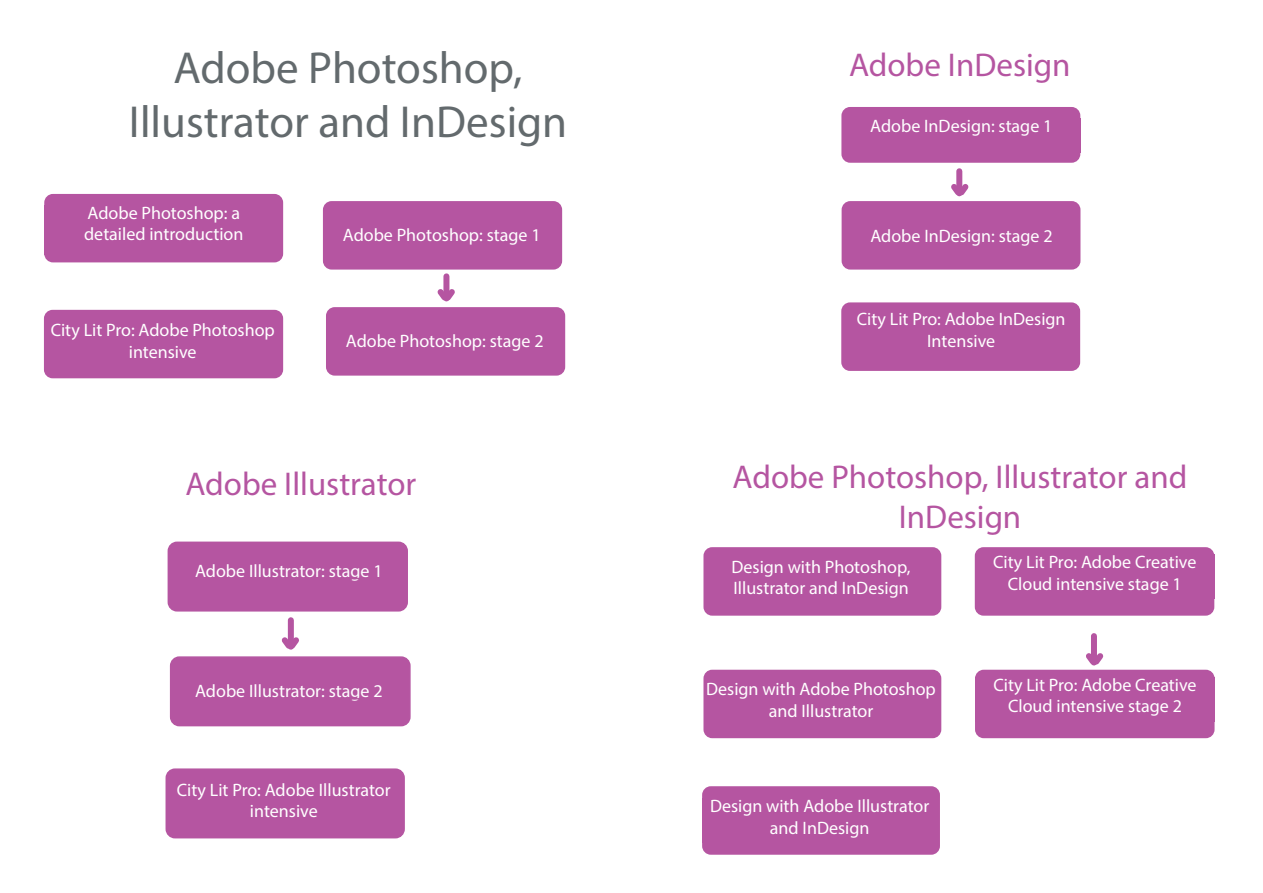
<style>
.page{position:relative;width:1263px;height:893px;background:#fff}
.page>*{position:absolute;margin:0;border:0;box-sizing:border-box;transform-origin:0 0}
.Paragraph_Style_1{font:45px "Myriad Pro";color:#636a6d}
.Paragraph_Style_1-2{font:33px/39.6px "Myriad Pro";color:#b555a1;text-align:center}
.t1{font:18px/21.6px "Myriad Pro";color:#fff;text-align:center}
</style>
<div class="page">
<div style="left:44px;top:310px;width:239px;height:68px;background:#b555a1;border-radius:9px"></div>
<div style="left:326px;top:307px;width:239px;height:69px;background:#b555a1;border-radius:9px"></div>
<div style="left:168px;top:542px;width:239px;height:69px;background:#b555a1;border-radius:9px"></div>
<div style="left:168px;top:542px;width:240px;height:70px;border:2px solid #b555a1;border-radius:9px"></div>
<div style="left:288px;top:620px;width:6px;height:27px;background:#b555a1"></div>
<svg style="left:281px;top:632px;width:18px;height:18px"></svg>
<div style="left:166px;top:769px;width:238px;height:69px;background:#b555a1;border-radius:9px"></div>
<div style="left:166px;top:768px;width:239px;height:70px;border:2px solid #b555a1;border-radius:9px"></div>
<div style="left:171px;top:657px;width:239px;height:69px;background:#b555a1;border-radius:9px"></div>
<div style="left:170px;top:656px;width:241px;height:70px;border:2px solid #b555a1;border-radius:9px"></div>
<div style="left:443px;top:276px;width:6px;height:22px;background:#b555a1"></div>
<svg style="left:437px;top:284px;width:18px;height:18px"></svg>
<div style="left:44px;top:194px;width:239px;height:68px;background:#b555a1;border-radius:9px"></div>
<div style="left:841px;top:107px;width:239px;height:56px;background:#b555a1;border-radius:9px"></div>
<div style="left:842px;top:119px;width:239px;height:34px;background:#b555a1"></div>
<div style="left:975px;top:547px;width:239px;height:69px;background:#b555a1;border-radius:9px"></div>
<div style="left:1091px;top:636px;width:6px;height:27px;background:#b555a1"></div>
<svg style="left:1080px;top:653px;width:28px;height:17px"></svg>
<div style="left:703px;top:547px;width:238px;height:69px;background:#b555a1;border-radius:9px"></div>
<div style="left:975px;top:670px;width:239px;height:68px;background:#b555a1;border-radius:9px"></div>
<div style="left:842px;top:201px;width:238px;height:69px;background:#b555a1;border-radius:9px"></div>
<div style="left:956px;top:171px;width:6px;height:22px;background:#b555a1"></div>
<svg style="left:951px;top:178px;width:18px;height:19px"></svg>
<div style="left:703px;top:670px;width:238px;height:68px;background:#b555a1;border-radius:9px"></div>
<div style="left:702px;top:786px;width:238px;height:69px;background:#b555a1;border-radius:9px"></div>
<div style="left:841px;top:302px;width:239px;height:69px;background:#b555a1;border-radius:9px"></div>
<div style="left:323px;top:201px;width:239px;height:69px;background:#b555a1;border-radius:9px"></div>
<p class="Paragraph_Style_1" style="left:173px;top:41px;width:350px">Adobe Photoshop,</p>
<p class="Paragraph_Style_1" style="left:129px;top:95px;width:440px">Illustrator and InDesign</p>
<p class="t1" style="left:88px;top:202px;width:154px">Adobe Photoshop: a</p>
<p class="t1" style="left:84px;top:223px;width:161px">detailed introduction</p>
<p class="t1" style="left:343px;top:224px;width:199px">Adobe Photoshop: stage 1</p>
<p class="t1" style="left:51px;top:319px;width:226px">City Lit Pro: Adobe Photoshop intensive</p>
<p class="t1" style="left:346px;top:330px;width:199px">Adobe Photoshop: stage 2</p>
<p class="Paragraph_Style_1-2" style="left:185px;top:463px;width:232px">Adobe Illustrator</p>
<p class="t1" style="left:195px;top:560px;width:189px">Adobe Illustrator: stage 1</p>
<p class="t1" style="left:195px;top:680px;width:189px">Adobe Illustrator: stage 2</p>
<p class="t1" style="left:177px;top:778px;width:215px">City Lit Pro: Adobe Illustrator intensive</p>
<p class="Paragraph_Style_1-2" style="left:849px;top:45px;width:223px">Adobe InDesign</p>
<p class="t1" style="left:870px;top:115px;width:184px">Adobe InDesign: stage 1</p>
<p class="t1" style="left:870px;top:225px;width:184px">Adobe InDesign: stage 2</p>
<p class="t1" style="left:857px;top:308px;width:210px">City Lit Pro: Adobe InDesign<br>Intensive</p>
<p class="Paragraph_Style_1-2" style="left:733px;top:457px;width:456px">Adobe Photoshop, Illustrator and<br>InDesign</p>
<p class="t1" style="left:731px;top:556px;width:181px;text-align:left">Design with Photoshop,<br>Illustrator and InDesign</p>
<p class="t1" style="left:706px;top:678px;width:231px">Design with Adobe Photoshop and Illustrator</p>
<p class="t1" style="left:710px;top:795px;width:221px">Design with Adobe Illustrator and InDesign</p>
<p class="t1" style="left:993px;top:551px;width:205px">City Lit Pro: Adobe Creative<br>Cloud intensive stage 1</p>
<p class="t1" style="left:993px;top:674px;width:205px">City Lit Pro: Adobe Creative<br>Cloud intensive stage 2</p>
</div>
